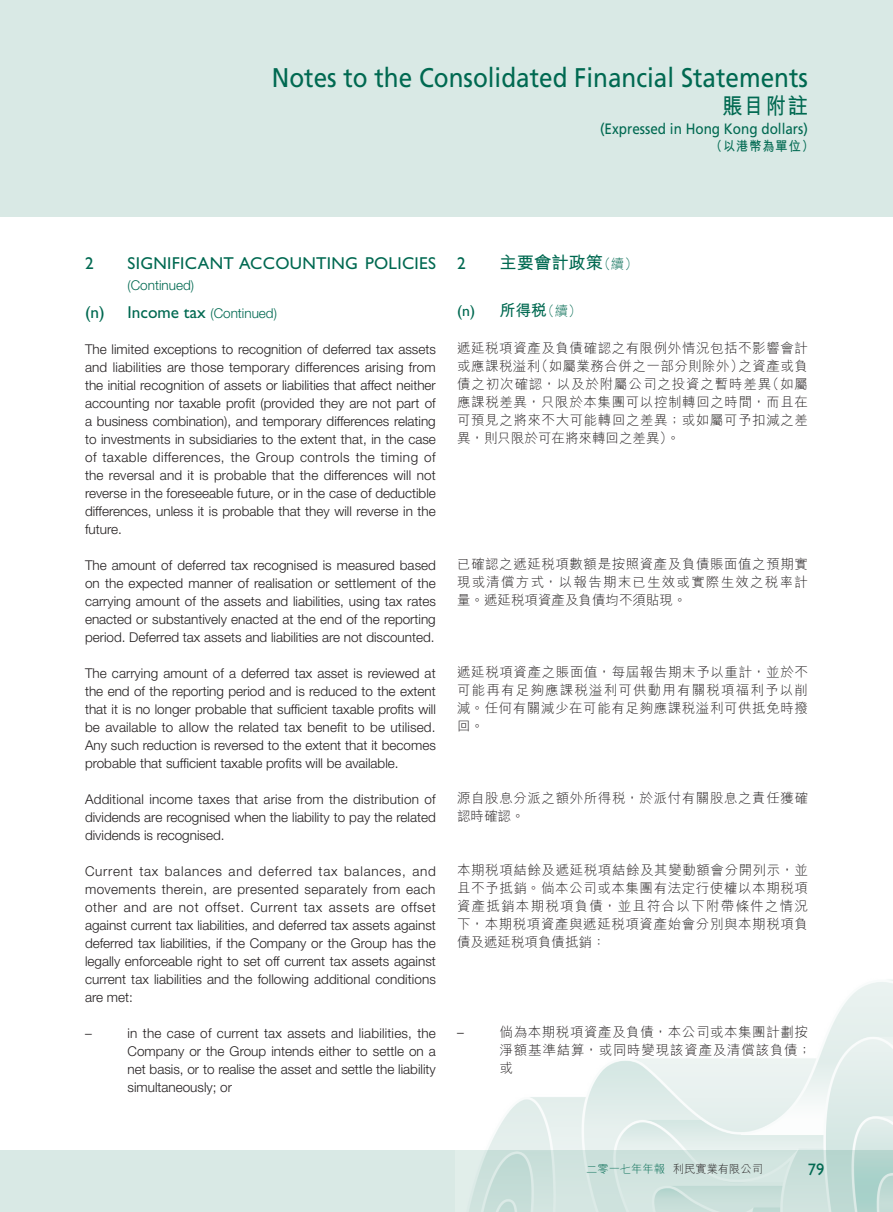
<style>
.page{position:relative;width:893px;height:1212px;background:#fff}
.page>*{position:absolute;margin:0;border:0;box-sizing:border-box;transform-origin:0 0}
.t1{font:27px "Frutiger LT Std";color:#006951;scale:.9 1}
.t2{font:700 22.5px "M Hei HK";color:#006951;scale:.9 1}
.Subhead_1_e{font:17.25px "Gill Sans Std";letter-spacing:.02em;color:#006951}
.Subhead_2_e{font:17.25px "Gill Sans Std";color:#006951}
.Subhead_1_c{font:700 17.25px "M Hei HK";color:#006951}
.Subhead_1_c-2{font:17.25px "Gill Sans Std";color:#006951}
.t3{font:16.5px "Gill Sans";color:#006951}
.Subhead_2_c{font:15.75px "Gill Sans Std";color:#006951}
.t4{font:15px "Frutiger LT Std";color:#006951;scale:.9 1}
.body_e{font:300 13.5px/18px "Helvetica Neue LT Std";color:#231f20;text-align:justify}
.body_c{font:300 13.5px/18px "M Hei HK";letter-spacing:.045em;color:#231f20;text-align:justify}
.Subhead_1_e-2{font:300 13.5px "Helvetica Neue LT Std";color:#006951}
.t5{font:700 13.5px "M Hei HK";letter-spacing:.08em;color:#006951;scale:.9 1}
.body_c-2{font:300 13.5px "Helvetica Neue LT Std";color:#231f20}
.t6{font:300 11.25px "M Hei HK";color:#231f20}
.s1{font-family:"Helvetica Neue LT Std";font-weight:300;font-size:13.5px}
.s2{font-weight:300;font-size:13.5px}
.s3{font-family:"M Hei HK";font-weight:700}
.s4{font-family:"M Hei HK";font-weight:300;font-size:13.5px}
.s5{color:#006951}
</style>
<div class="page">
<div style="left:0;top:0;width:893px;height:217px;background:#d9e9e5"></div>
<div style="left:0;top:1150px;width:893px;height:62px;background:#d9e9e5"></div>
<img style="left:472px;top:980px;width:421px;height:232px">
<h1 class="t1" style="left:272px;top:61px;width:597px">Notes to the Consolidated Financial Statements</h1>
<h2 class="t2" style="left:722px;top:90px;width:97px">賬目附註</h2>
<p class="t4" style="left:600px;top:120px;width:232px">(Expressed in Hong Kong dollars)</p>
<p class="t5" style="left:710px;top:137px;width:117px">（以港幣為單位）</p>
<p class="Subhead_1_e" style="left:85px;top:254px;width:10px">2</p>
<p class="Subhead_1_e" style="left:128px;top:254px;width:310px">SIGNIFICANT ACCOUNTING POLICIES</p>
<p class="Subhead_1_e-2" style="left:128px;top:277px;width:68px">(Continued)</p>
<p class="Subhead_2_e" style="left:85px;top:302px;width:193px">(n) Income tax <span class="s1">(Continued)</span></p>
<p class="body_e" style="left:85px;top:340px;width:352px">The limited exceptions to recognition of deferred tax assets and liabilities are those temporary differences arising from the initial recognition of assets or liabilities that affect neither accounting nor taxable profit (provided they are not part of a business combination), and temporary differences relating to investments in subsidiaries to the extent that, in the case of taxable differences, the Group controls the timing of the reversal and it is probable that the differences will not reverse in the foreseeable future, or in the case of deductible differences, unless it is probable that they will reverse in the future.</p>
<p class="body_e" style="left:85px;top:556px;width:352px">The amount of deferred tax recognised is measured based on the expected manner of realisation or settlement of the carrying amount of the assets and liabilities, using tax rates enacted or substantively enacted at the end of the reporting period. Deferred tax assets and liabilities are not discounted.</p>
<p class="body_e" style="left:85px;top:664px;width:352px">The carrying amount of a deferred tax asset is reviewed at the end of the reporting period and is reduced to the extent that it is no longer probable that sufficient taxable profits will be available to allow the related tax benefit to be utilised.<br>Any such reduction is reversed to the extent that it becomes probable that sufficient taxable profits will be available.</p>
<p class="body_e" style="left:85px;top:790px;width:352px">Additional income taxes that arise from the distribution of dividends are recognised when the liability to pay the related dividends is recognised.</p>
<p class="body_e" style="left:85px;top:862px;width:352px">Current tax balances and deferred tax balances, and movements therein, are presented separately from each other and are not offset. Current tax assets are offset against current tax liabilities, and deferred tax assets against deferred tax liabilities, if the Company or the Group has the legally enforceable right to set off current tax assets against current tax liabilities and the following additional conditions are met:</p>
<p class="body_e" style="left:85px;top:1024px;width:8px">–</p>
<p class="body_e" style="left:128px;top:1024px;width:310px">in the case of current tax assets and liabilities, the Company or the Group intends either to settle on a net basis, or to realise the asset and settle the liability simultaneously; or</p>
<p class="Subhead_1_c-2" style="left:457px;top:253px;width:10px">2</p>
<p class="Subhead_1_c" style="left:500px;top:250px;width:140px">主要會計政策<span class="s2">（續）</span></p>
<p class="Subhead_2_c" style="left:457px;top:302px;width:126px">(n) <span class="s3">所得稅</span><span class="s4">（續）</span></p>
<p class="body_c" style="left:457px;top:339px;width:352px">遞延稅項資產及負債確認之有限例外情況包括不影響會計或應課稅溢利（如屬業務合併之一部分則除外）之資產或負債之初次確認，以及於附屬公司之投資之暫時差異（如屬應課稅差異，只限於本集團可以控制轉回之時間，而且在可預見之將來不大可能轉回之差異；或如屬可予扣減之差異，則只限於可在將來轉回之差異）。</p>
<p class="body_c" style="left:457px;top:555px;width:352px">已確認之遞延稅項數額是按照資產及負債賬面值之預期實現或清償方式，以報告期末已生效或實際生效之稅率計量。遞延稅項資產及負債均不須貼現。</p>
<p class="body_c" style="left:457px;top:663px;width:352px">遞延稅項資產之賬面值，每屆報告期末予以重計，並於不可能再有足夠應課稅溢利可供動用有關稅項福利予以削減。任何有關減少在可能有足夠應課稅溢利可供抵免時撥回。</p>
<p class="body_c" style="left:457px;top:789px;width:352px">源自股息分派之額外所得稅，於派付有關股息之責任獲確認時確認。</p>
<p class="body_c" style="left:457px;top:861px;width:352px">本期稅項結餘及遞延稅項結餘及其變動額會分開列示，並且不予抵銷。倘本公司或本集團有法定行使權以本期稅項資產抵銷本期稅項負債，並且符合以下附帶條件之情況下，本期稅項資產與遞延稅項資產始會分別與本期稅項負債及遞延稅項負債抵銷：</p>
<p class="body_c-2" style="left:457px;top:1024px;width:8px">–</p>
<p class="body_c" style="left:500px;top:1023px;width:313px;text-align:left">倘為本期稅項資產及負債，本公司或本集團計劃按淨額基準結算，或同時變現該資產及清償該負債；或</p>
<p class="t6" style="left:586px;top:1163px;width:178px"><span class="s5">二零一七年年報</span> 利民實業有限公司</p>
<p class="t3" style="left:808px;top:1159px;width:18px">79</p>
</div>
